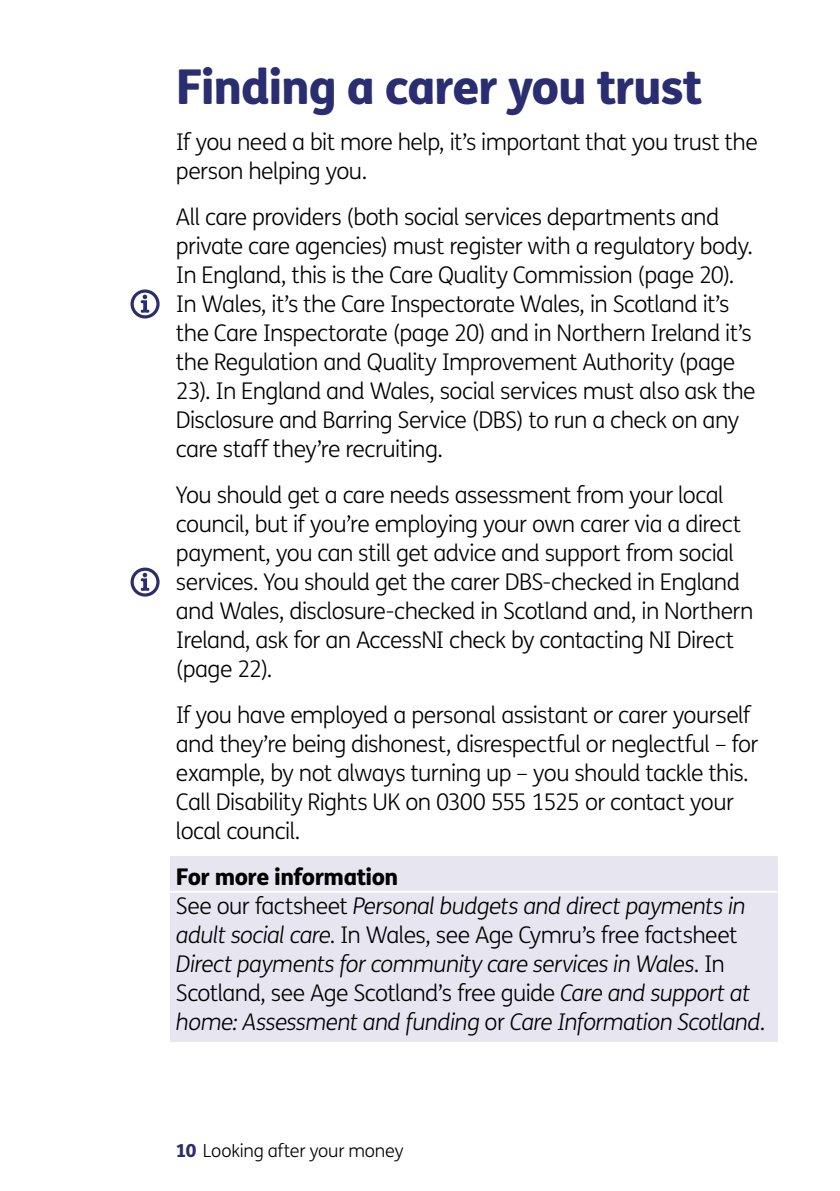
<style>
.page{position:relative;width:840px;height:1191px;background:#fff}
.page>*{position:absolute;margin:0;border:0;box-sizing:border-box;transform-origin:0 0}
.Heading__col{font:800 48px "FS Me";letter-spacing:-.03em;color:#2a2d6f}
.Body{font:300 23px/29px "FS Me";letter-spacing:-.025em;color:#000}
.Subhead_boxout{font:italic 300 23px/29px "FS Me";letter-spacing:-.025em;color:#000}
.t1{font:300 18px "FS Me";letter-spacing:-.01em;color:#000}
.s1{font-weight:800;font-style:normal}
.s2{font-style:normal}
.s3{font-weight:800;color:#2a2d6f}
</style>
<div class="page">
<hr style="left:839px;top:0;width:1px;height:1191px;background:#2a2d6f">
<div style="left:170px;top:856px;width:607px;height:185px;background:#e7e5f0"></div>
<hr style="left:170px;top:890px;width:607px;height:2px;background:#fff">
<svg style="left:130px;top:289px;width:29px;height:29px"></svg>
<svg style="left:130px;top:567px;width:29px;height:29px"></svg>
<p class="Heading__col" style="left:176px;top:57px;width:528px">Finding a carer you trust</p>
<p class="Body" style="left:176px;top:128px;width:583px">If you need a bit more help, it’s important that you trust the person helping you.</p>
<p class="Body" style="left:176px;top:203px;width:581px">All care providers (both social services departments and private care agencies) must register with a regulatory body.<br>In England, this is the Care Quality Commission (page 20).<br>In Wales, it’s the Care Inspectorate Wales, in Scotland it’s the Care Inspectorate (page 20) and in Northern Ireland it’s the Regulation and Quality Improvement Authority (page 23). In England and Wales, social services must also ask the Disclosure and Barring Service (DBS) to run a check on any care staff they’re recruiting.</p>
<p class="Body" style="left:176px;top:481px;width:578px">You should get a care needs assessment from your local council, but if you’re employing your own carer via a direct payment, you can still get advice and support from social services. You should get the carer DBS-checked in England and Wales, disclosure-checked in Scotland and, in Northern Ireland, ask for an AccessNI check by contacting NI Direct (page 22).</p>
<p class="Body" style="left:176px;top:701px;width:584px">If you have employed a personal assistant or carer yourself and they’re being dishonest, disrespectful or neglectful – for example, by not always turning up – you should tackle this.<br>Call Disability Rights UK on 0300 555 1525 or contact your local council.</p>
<p class="Subhead_boxout" style="left:176px;top:863px;width:590px"><span class="s1">For more information<br></span><span class="s2">See our factsheet</span> Personal budgets and direct payments in adult social care<span class="s2">. In Wales, see Age Cymru’s free factsheet </span>Direct payments for community care services in Wales<span class="s2">. In Scotland, see Age Scotland’s free guide</span> Care and support at home: Assessment and funding <span class="s2">or</span> Care Information Scotland<span class="s2">.</span></p>
<p class="t1" style="left:176px;top:1140px;width:229px"><span class="s3">10</span> Looking after your money</p>
</div>
